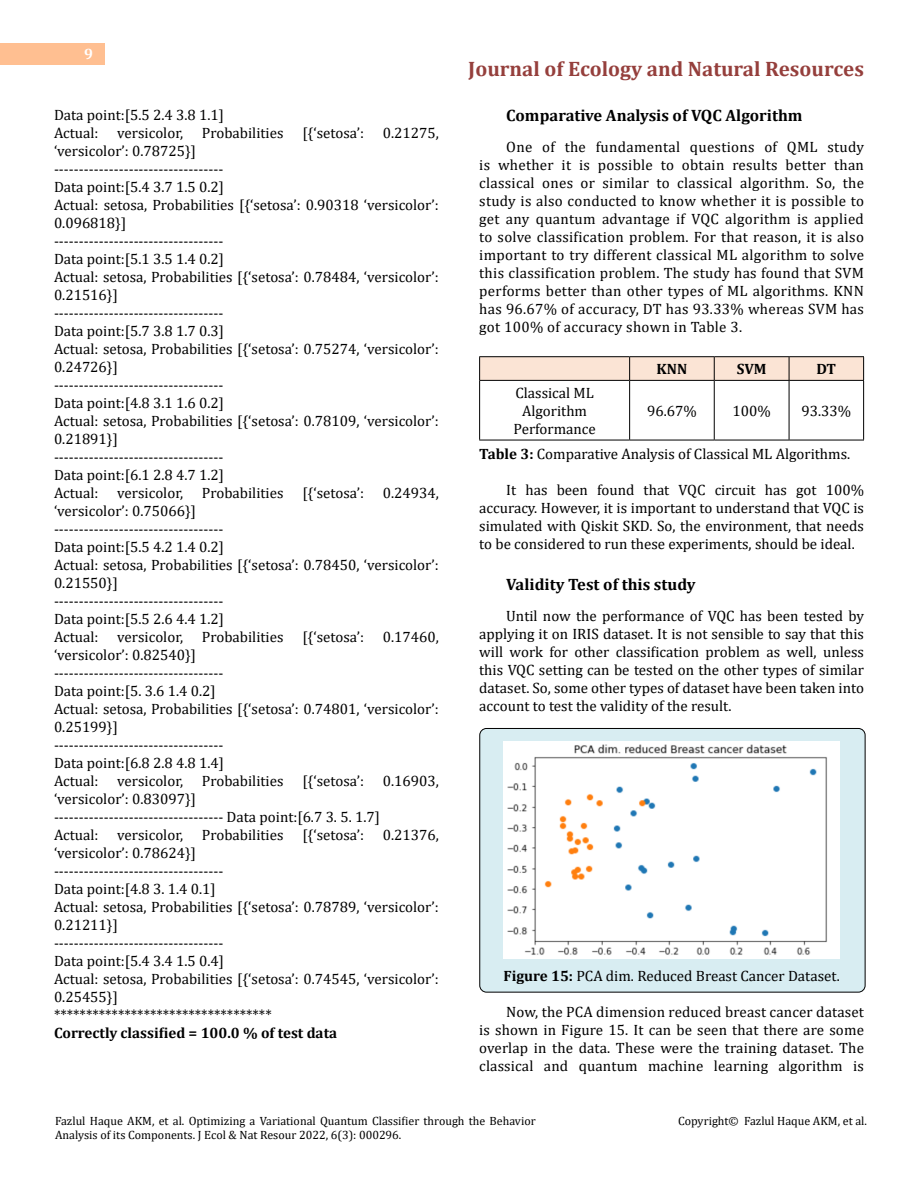
<style>
.page{position:relative;width:918px;height:1188px;background:#fff}
.page>*{position:absolute;margin:0;border:0;box-sizing:border-box;transform-origin:0 0}
.t1{font:700 21px "Cambria";color:#953f3c}
.t2{font:700 16.5px "Cambria";color:#000}
.t3{font:15px/18px "Cambria";color:#000}
.t4{font:700 15px "Cambria";color:#000}
.t5{font:700 15px "Cambria";color:#fff}
.t6{font:12px/14.4px "Cambria";color:#000}
.s1{font-weight:700}
</style>
<div class="page">
<div style="left:0;top:43px;width:105px;height:21px;background:#ffbf91"></div>
<div style="left:480px;top:728px;width:385px;height:264px;background:#d8edf2;border-radius:7px"></div>
<div style="left:479px;top:728px;width:387px;height:265px;border:1px solid #000;border-radius:7px"></div>
<hr style="left:479px;top:356px;width:151px;height:1px;background:#000">
<hr style="left:630px;top:356px;width:84px;height:1px;background:#000">
<hr style="left:714px;top:356px;width:75px;height:1px;background:#000">
<hr style="left:789px;top:356px;width:75px;height:1px;background:#000">
<svg style="left:479px;top:357px;width:385px;height:23px;background:#f4ddcf"></svg>
<hr style="left:479px;top:380px;width:151px;height:1px;background:#000">
<hr style="left:479px;top:381px;width:1px;height:59px;background:#000">
<hr style="left:630px;top:380px;width:84px;height:1px;background:#000">
<hr style="left:629px;top:381px;width:1px;height:59px;background:#000">
<hr style="left:714px;top:380px;width:75px;height:1px;background:#000">
<hr style="left:714px;top:381px;width:1px;height:59px;background:#000">
<hr style="left:789px;top:380px;width:75px;height:1px;background:#000">
<hr style="left:789px;top:381px;width:1px;height:59px;background:#000">
<hr style="left:863px;top:381px;width:1px;height:59px;background:#000">
<hr style="left:479px;top:440px;width:151px;height:1px;background:#000">
<hr style="left:630px;top:440px;width:84px;height:1px;background:#000">
<hr style="left:714px;top:440px;width:75px;height:1px;background:#000">
<hr style="left:789px;top:440px;width:75px;height:1px;background:#000">
<img style="left:503px;top:741px;width:337px;height:218px">
<p class="t5" style="left:84px;top:44px;width:10px">9</p>
<p class="t3" style="left:54px;top:105px;width:171px">Data point:[5.5 2.4 3.8 1.1]<br>Actual:</p>
<p class="t3" style="left:117px;top:123px;width:67px">versicolor,</p>
<p class="t3" style="left:202px;top:123px;width:83px">Probabilities</p>
<p class="t3" style="left:302px;top:123px;width:63px">[{‘setosa’:</p>
<p class="t3" style="left:383px;top:123px;width:58px">0.21275,</p>
<p class="t3" style="left:54px;top:141px;width:386px">‘versicolor’: 0.78725}]<br>----------------------------------<br>Data point:[5.4 3.7 1.5 0.2]<br>Actual: setosa, Probabilities [{‘setosa’: 0.90318 ‘versicolor’:<br>0.096818}]<br>----------------------------------<br>Data point:[5.1 3.5 1.4 0.2]<br>Actual: setosa, Probabilities [{‘setosa’: 0.78484, ‘versicolor’:<br>0.21516}]<br>----------------------------------<br>Data point:[5.7 3.8 1.7 0.3]<br>Actual: setosa, Probabilities [{‘setosa’: 0.75274, ‘versicolor’:<br>0.24726}]<br>----------------------------------<br>Data point:[4.8 3.1 1.6 0.2]<br>Actual: setosa, Probabilities [{‘setosa’: 0.78109, ‘versicolor’:<br>0.21891}]<br>----------------------------------<br>Data point:[6.1 2.8 4.7 1.2]<br>Actual:</p>
<p class="t3" style="left:117px;top:483px;width:67px">versicolor,</p>
<p class="t3" style="left:202px;top:483px;width:83px">Probabilities</p>
<p class="t3" style="left:302px;top:483px;width:63px">[{‘setosa’:</p>
<p class="t3" style="left:383px;top:483px;width:58px">0.24934,</p>
<p class="t3" style="left:54px;top:501px;width:386px">‘versicolor’: 0.75066}]<br>----------------------------------<br>Data point:[5.5 4.2 1.4 0.2]<br>Actual: setosa, Probabilities [{‘setosa’: 0.78450, ‘versicolor’:<br>0.21550}]<br>----------------------------------<br>Data point:[5.5 2.6 4.4 1.2]<br>Actual:</p>
<p class="t3" style="left:117px;top:627px;width:67px">versicolor,</p>
<p class="t3" style="left:202px;top:627px;width:83px">Probabilities</p>
<p class="t3" style="left:302px;top:627px;width:63px">[{‘setosa’:</p>
<p class="t3" style="left:383px;top:627px;width:58px">0.17460,</p>
<p class="t3" style="left:54px;top:645px;width:386px">‘versicolor’: 0.82540}]<br>----------------------------------<br>Data point:[5. 3.6 1.4 0.2]<br>Actual: setosa, Probabilities [{‘setosa’: 0.74801, ‘versicolor’:<br>0.25199}]<br>----------------------------------<br>Data point:[6.8 2.8 4.8 1.4]<br>Actual:</p>
<p class="t3" style="left:117px;top:771px;width:67px">versicolor,</p>
<p class="t3" style="left:202px;top:771px;width:83px">Probabilities</p>
<p class="t3" style="left:302px;top:771px;width:63px">[{‘setosa’:</p>
<p class="t3" style="left:383px;top:771px;width:58px">0.16903,</p>
<p class="t3" style="left:54px;top:789px;width:327px">‘versicolor’: 0.83097}]<br>---------------------------------- Data point:[6.7 3. 5. 1.7]<br>Actual:</p>
<p class="t3" style="left:117px;top:825px;width:67px">versicolor,</p>
<p class="t3" style="left:202px;top:825px;width:83px">Probabilities</p>
<p class="t3" style="left:302px;top:825px;width:63px">[{‘setosa’:</p>
<p class="t3" style="left:383px;top:825px;width:58px">0.21376,</p>
<p class="t3" style="left:54px;top:843px;width:386px">‘versicolor’: 0.78624}]<br>----------------------------------<br>Data point:[4.8 3. 1.4 0.1]<br>Actual: setosa, Probabilities [{‘setosa’: 0.78789, ‘versicolor’:<br>0.21211}]<br>----------------------------------<br>Data point:[5.4 3.4 1.5 0.4]<br>Actual: setosa, Probabilities [{‘setosa’: 0.74545, ‘versicolor’:<br>0.25455}]<br>**********************************</p>
<p class="t4" style="left:54px;top:1022px;width:285px">Correctly classified = 100.0 % of test data</p>
<h1 class="t1" style="left:468px;top:54px;width:397px">Journal of Ecology and Natural Resources</h1>
<p class="t2" style="left:506px;top:104px;width:298px">Comparative Analysis of VQC Algorithm</p>
<p class="t3" style="left:479px;top:138px;width:386px;text-align:justify;text-indent:27px">One of the fundamental questions of QML study is whether it is possible to obtain results better than classical ones or similar to classical algorithm. So, the study is also conducted to know whether it is possible to get any quantum advantage if VQC algorithm is applied to solve classification problem. For that reason, it is also important to try different classical ML algorithm to solve this classification problem. The study has found that SVM performs better than other types of ML algorithms. KNN has 96.67% of accuracy, DT has 93.33% whereas SVM has got 100% of accuracy shown in Table 3.</p>
<p class="t4" style="left:657px;top:359px;width:32px">KNN</p>
<p class="t4" style="left:737px;top:359px;width:31px">SVM</p>
<p class="t4" style="left:816px;top:359px;width:21px">DT</p>
<p class="t3" style="left:513px;top:384px;width:84px;text-align:center">Classical ML<br>Algorithm<br>Performance</p>
<p class="t3" style="left:647px;top:402px;width:51px">96.67%</p>
<p class="t3" style="left:733px;top:402px;width:40px">100%</p>
<p class="t3" style="left:802px;top:402px;width:51px">93.33%</p>
<p class="t3" style="left:479px;top:445px;width:372px"><span class="s1">Table 3:</span> Comparative Analysis of Classical ML Algorithms.</p>
<p class="t3" style="left:479px;top:481px;width:386px;text-align:justify;text-indent:27px">It has been found that VQC circuit has got 100% accuracy. However, it is important to understand that VQC is simulated with Qiskit SKD. So, the environment, that needs to be considered to run these experiments, should be ideal.</p>
<p class="t2" style="left:506px;top:572px;width:191px">Validity Test of this study</p>
<p class="t3" style="left:479px;top:607px;width:386px;text-align:justify;text-indent:27px">Until now the performance of VQC has been tested by applying it on IRIS dataset. It is not sensible to say that this will work for other classification problem as well, unless this VQC setting can be tested on the other types of similar dataset. So, some other types of dataset have been taken into account to test the validity of the result.</p>
<p class="t3" style="left:503px;top:967px;width:338px"><span class="s1">Figure 15:</span> PCA dim. Reduced Breast Cancer Dataset.</p>
<p class="t3" style="left:479px;top:1003px;width:386px;text-align:justify;text-indent:27px">Now, the PCA dimension reduced breast cancer dataset is shown in Figure 15. It can be seen that there are some overlap in the data. These were the training dataset. The classical and quantum machine learning algorithm is</p>
<p class="t6" style="left:55px;top:1114px;width:482px">Fazlul Haque AKM, et al. Optimizing a Variational Quantum Classifier through the Behavior<br>Analysis of its Components. J Ecol &amp; Nat Resour 2022, 6(3): 000296.</p>
<p class="t6" style="left:678px;top:1114px;width:190px">Copyright© Fazlul Haque AKM, et al.</p>
</div>
